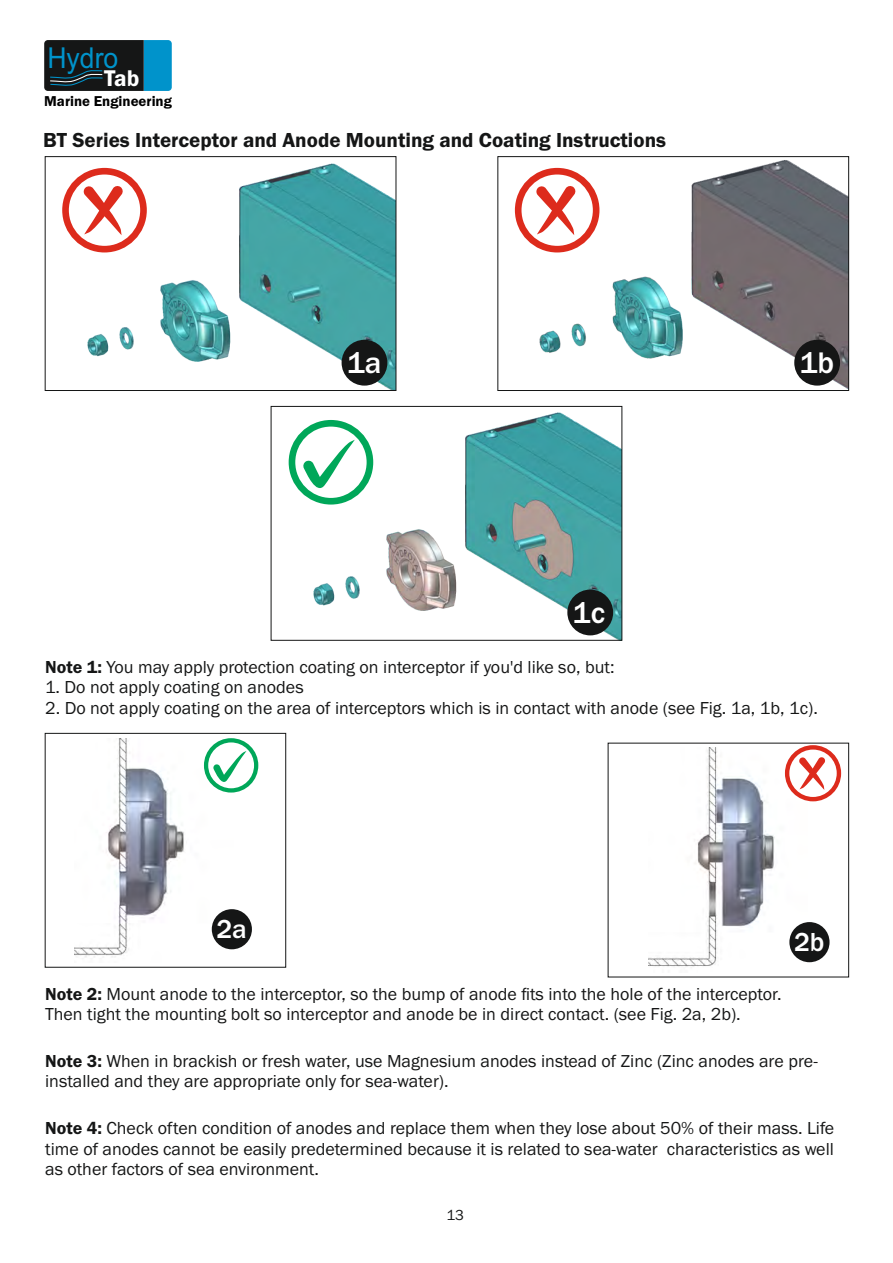
<style>
.page{position:relative;width:893px;height:1263px;background:#fff}
.page>*{position:absolute;margin:0;border:0;box-sizing:border-box;transform-origin:0 0}
.t1{font:500 30.9px "Franklin Gothic";color:#fff}
.t2{font:28.8px "Arial";color:#0093cb;scale:.92 1}
.t3{font:500 27px "Franklin Gothic";color:#fff}
.t4{font:600 23.55px "Franklin Gothic";color:#fff}
.t5{font:600 21px "Franklin Gothic";color:#151616}
.t6{font:18px/20.4px "Franklin Gothic";color:#151616}
.t7{font:15px "Franklin Gothic";color:#151616}
.t8{font:600 14.85px "Franklin Gothic";color:#000}
.s1{font-weight:600}
</style>
<div class="page">
<svg style="left:44px;top:40px;width:128px;height:51px;background:#143744"></svg>
<img style="left:75px;top:738px;width:158px;height:219px">
<div style="left:204px;top:738px;width:54px;height:54px;border:4px solid #00a759;border-radius:50%"></div>
<svg style="left:213px;top:751px;width:33px;height:36px"></svg>
<div style="left:212px;top:909px;width:40px;height:40px;background:#151616;border-radius:50%"></div>
<div style="left:45px;top:733px;width:241px;height:235px;border:1px solid #151616"></div>
<img style="left:649px;top:748px;width:159px;height:220px">
<div style="left:785px;top:745px;width:56px;height:56px;border:4px solid #dd2b1c;border-radius:50%"></div>
<svg style="left:799px;top:757px;width:26px;height:33px"></svg>
<div style="left:789px;top:922px;width:40px;height:40px;background:#151616;border-radius:50%"></div>
<img style="left:65px;top:163px;width:329px;height:226px">
<div style="left:45px;top:156px;width:351px;height:235px;border:1px solid #151616"></div>
<div style="left:342px;top:340px;width:45px;height:46px;background:#151616;border-radius:50%"></div>
<div style="left:62px;top:168px;width:85px;height:84px;border:7px solid #dd2b1c;border-radius:50%"></div>
<svg style="left:83px;top:185px;width:40px;height:50px"></svg>
<img style="left:517px;top:160px;width:330px;height:229px">
<div style="left:497px;top:156px;width:352px;height:235px;border:1px solid #151616"></div>
<div style="left:794px;top:340px;width:46px;height:46px;background:#151616;border-radius:50%"></div>
<div style="left:515px;top:168px;width:84px;height:84px;border:7px solid #dd2b1c;border-radius:50%"></div>
<svg style="left:536px;top:185px;width:40px;height:50px"></svg>
<img style="left:291px;top:412px;width:329px;height:227px">
<div style="left:271px;top:406px;width:351px;height:235px;border:1px solid #151616"></div>
<div style="left:567px;top:590px;width:46px;height:45px;background:#151616;border-radius:50%"></div>
<div style="left:289px;top:420px;width:84px;height:84px;border:7px solid #00a759;border-radius:50%"></div>
<svg style="left:303px;top:440px;width:52px;height:56px"></svg>
<h2 class="t2" style="left:47px;top:47px;width:79px">Hydro</h2>
<h3 class="t4" style="left:104px;top:70px;width:37px">Tab</h3>
<p class="t8" style="left:44px;top:96px;width:129px">Marine Engineering</p>
<p class="t5" style="left:43px;top:132px;width:624px">BT Series Interceptor and Anode Mounting and Coating Instructions</p>
<h1 class="t1" style="left:347px;top:351px;width:36px">1a</h1>
<h1 class="t1" style="left:799px;top:351px;width:36px">1b</h1>
<h1 class="t1" style="left:573px;top:601px;width:34px">1c</h1>
<p class="t6" style="left:45px;top:658px;width:571px"><span class="s1">Note 1:</span> You may apply protection coating on interceptor if you'd like so, but:</p>
<p class="t6" style="left:45px;top:678px;width:260px">1. Do not apply coating on anodes</p>
<p class="t6" style="left:45px;top:699px;width:774px">2. Do not apply coating on the area of interceptors which is in contact with anode (see Fig. 1a, 1b, 1c).</p>
<h3 class="t3" style="left:216px;top:919px;width:32px">2a</h3>
<p class="t6" style="left:45px;top:985px;width:738px"><span class="s1">Note 2:</span> Mount anode to the interceptor, so the bump of anode fits into the hole of the interceptor.<br>Then tight the mounting bolt so interceptor and anode be in direct contact. (see Fig. 2a, 2b).</p>
<h3 class="t3" style="left:794px;top:932px;width:32px">2b</h3>
<p class="t6" style="left:45px;top:1052px;width:774px"><span class="s1">Note 3:</span> When in brackish or fresh water, use Magnesium anodes instead of Zinc (Zinc anodes are pre&shy;installed and they are appropriate only for sea-water).</p>
<p class="t6" style="left:45px;top:1119px;width:791px;text-align:justify"><span class="s1">Note 4:</span> Check often condition of anodes and replace them when they lose about 50% of their mass. Life time of anodes cannot be easily predetermined because it is related to sea-water characteristics as well as other factors of sea environment.</p>
<p class="t7" style="left:446px;top:1210px;width:19px">13</p>
</div>
